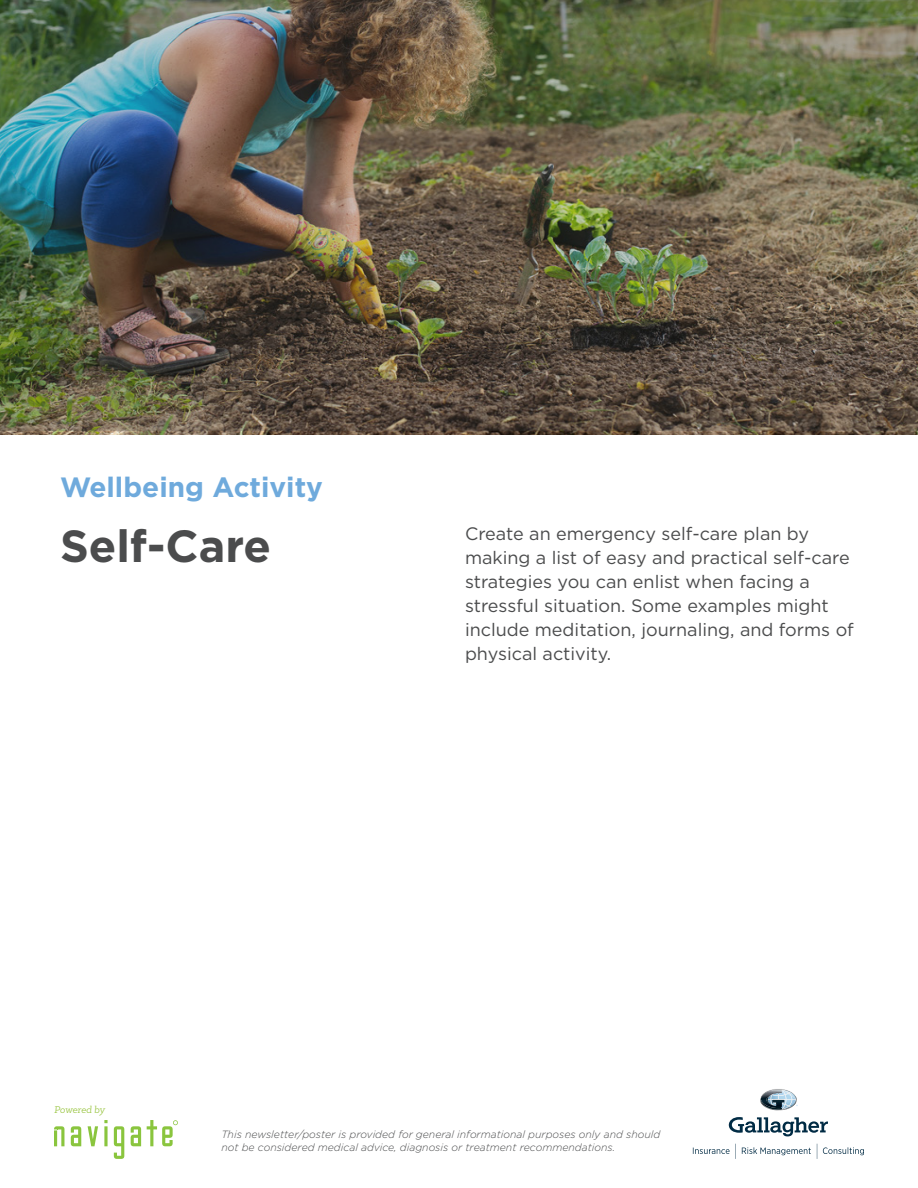
<style>
.page{position:relative;width:918px;height:1188px;background:#fff}
.page>*{position:absolute;margin:0;border:0;box-sizing:border-box;transform-origin:0 0}
.Header_for_body_copy{font:700 45px "Gotham";color:#4b4c4d}
.Header_for_body_copy-2{font:700 27.9px "Gotham";color:#6faadc}
.body_copy{font:18px/24px "Gotham";color:#4b4c4d}
.t1{font:italic 300 10.5px/12.6px "Gotham";color:#4b4c4d}
.t2{font:italic 300 9.75px "Newslab";letter-spacing:-.015em;color:#98c43f}
</style>
<div class="page">
<svg style="left:104px;top:1120px;width:4px;height:3px"></svg>
<svg style="left:71px;top:1126px;width:10px;height:20px"></svg>
<svg style="left:131px;top:1126px;width:10px;height:20px"></svg>
<svg style="left:114px;top:1126px;width:10px;height:33px"></svg>
<svg style="left:88px;top:1126px;width:10px;height:20px"></svg>
<svg style="left:104px;top:1126px;width:4px;height:20px"></svg>
<svg style="left:54px;top:1126px;width:10px;height:20px"></svg>
<svg style="left:147px;top:1120px;width:31px;height:26px"></svg>
<svg style="left:729px;top:1117px;width:99px;height:19px"></svg>
<svg style="left:742px;top:1147px;width:69px;height:8px"></svg>
<svg style="left:817px;top:1144px;width:47px;height:15px"></svg>
<svg style="left:693px;top:1144px;width:43px;height:15px"></svg>
<svg style="left:760px;top:1089px;width:38px;height:22px"></svg>
<img style="left:0;top:0;width:918px;height:431px">
<p class="Header_for_body_copy-2" style="left:60px;top:469px;width:265px">Wellbeing Activity</p>
<p class="Header_for_body_copy" style="left:60px;top:516px;width:213px">Self-Care</p>
<p class="body_copy" style="left:465px;top:521px;width:390px">Create an emergency self-care plan by making a list of easy and practical self-care strategies you can enlist when facing a stressful situation. Some examples might include meditation, journaling, and forms of physical activity.</p>
<p class="t2" style="left:54px;top:1103px;width:53px">Powered by</p>
<p class="t1" style="left:221px;top:1128px;width:440px">This newsletter/poster is provided for general informational purposes only and should not be considered medical advice, diagnosis or treatment recommendations.</p>
</div>
